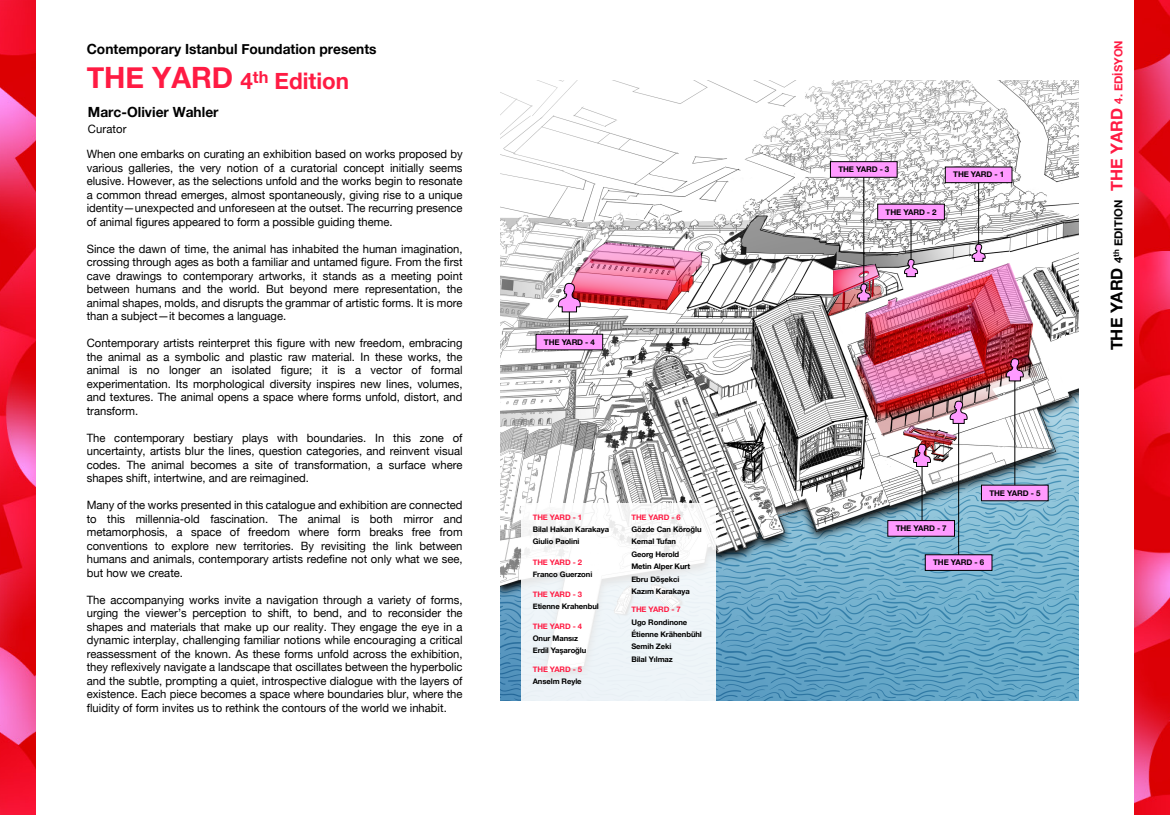
<style>
.page{position:relative;width:1170px;height:815px;background:#fff}
.page>*{position:absolute;margin:0;border:0;box-sizing:border-box;transform-origin:0 0}
.t1{font:700 29.38px "Helvetica Neue";color:#ff1b43}
.t2{font:700 22.88px "Helvetica Neue";color:#ff1b43}
.t3{font:700 14px "Helvetica Neue";color:#000}
.t4{font:11.5px/13.5px "Helvetica Neue";color:#000;text-align:justify}
.t5{font:700 11.25px "Helvetica Neue";color:#ff1b43}
.t6{font:700 7.88px "Helvetica Neue";letter-spacing:-.01em;color:#000}
.t7{font:700 7.62px/12.4px "Helvetica Neue";letter-spacing:-.01em;color:#000}
.t8{font:700 7.62px "Helvetica Neue";letter-spacing:-.01em;color:#ff1b43}
.s1{font-size:16.25px;color:#000}
.s2{color:#000}
.s3{font-size:16.25px}
</style>
<div class="page">
<img style="left:1134px;top:0;width:35px;height:815px">
<img style="left:0;top:0;width:35px;height:815px">
<img style="left:500px;top:81px;width:578px;height:619px">
<hr style="left:978px;top:179px;width:1px;height:74px;background:#000">
<hr style="left:1014px;top:379px;width:1px;height:116px;background:#000">
<hr style="left:569px;top:305px;width:1px;height:33px;background:#000">
<svg style="left:971px;top:240px;width:14px;height:36px"></svg>
<svg style="left:1005px;top:356px;width:18px;height:25px"></svg>
<svg style="left:557px;top:282px;width:23px;height:30px"></svg>
<hr style="left:958px;top:423px;width:1px;height:134px;background:#000">
<hr style="left:910px;top:220px;width:1px;height:42px;background:#000">
<hr style="left:863px;top:176px;width:1px;height:110px;background:#000">
<div style="left:535px;top:334px;width:68px;height:16px;background:#ff9aff"></div>
<svg style="left:904px;top:259px;width:14px;height:32px"></svg>
<svg style="left:856px;top:279px;width:14px;height:36px"></svg>
<div style="left:830px;top:161px;width:67px;height:17px;background:#ff9aff;border:1px solid #000"></div>
<div style="left:877px;top:204px;width:67px;height:16px;background:#ff9aff"></div>
<div style="left:944px;top:167px;width:68px;height:16px;background:#ff9aff;border:1px solid #000"></div>
<div style="left:981px;top:485px;width:67px;height:16px;background:#ff9aff"></div>
<div style="left:924px;top:554px;width:68px;height:17px;background:#ff9aff;border:1px solid #000"></div>
<div style="left:521px;top:504px;width:194px;height:197px;background:linear-gradient(to right,#f6f8f9,#f1f5f8)"></div>
<svg style="left:949px;top:398px;width:18px;height:26px"></svg>
<hr style="left:921px;top:466px;width:1px;height:61px;background:#000">
<div style="left:887px;top:520px;width:67px;height:16px;background:#ff9aff;border:1px solid #000"></div>
<svg style="left:912px;top:441px;width:18px;height:26px"></svg>
<p class="t3" style="left:87px;top:38px;width:291px">Contemporary Istanbul Foundation presents</p>
<h1 class="t1" style="left:87px;top:55px;width:148px">THE YARD</h1>
<p class="t3" style="left:88px;top:101px;width:132px">Marc-Olivier Wahler</p>
<p class="t4" style="left:88px;top:123px;width:40px">Curator</p>
<h2 class="t2" style="left:240px;top:62px;width:110px">4<sup>th</sup> Edition</h2>
<p class="t4" style="left:87px;top:148px;width:377px">When one embarks on curating an exhibition based on works proposed by various galleries, the very notion of a curatorial concept initially seems elusive. However, as the selections unfold and the works begin to resonate a common thread emerges, almost spontaneously, giving rise to a unique identity—unexpected and unforeseen at the outset. The recurring presence of animal figures appeared to form a possible guiding theme.</p>
<p class="t4" style="left:87px;top:243px;width:377px">Since the dawn of time, the animal has inhabited the human imagination, crossing through ages as both a familiar and untamed figure. From the first cave drawings to contemporary artworks, it stands as a meeting point between humans and the world. But beyond mere representation, the animal shapes, molds, and disrupts the grammar of artistic forms. It is more than a subject—it becomes a language.</p>
<p class="t4" style="left:87px;top:337px;width:377px">Contemporary artists reinterpret this figure with new freedom, embracing the animal as a symbolic and plastic raw material. In these works, the animal is no longer an isolated figure; it is a vector of formal experimentation. Its morphological diversity inspires new lines, volumes, and textures. The animal opens a space where forms unfold, distort, and transform.</p>
<p class="t4" style="left:87px;top:432px;width:377px">The contemporary bestiary plays with boundaries. In this zone of uncertainty, artists blur the lines, question categories, and reinvent visual codes. The animal becomes a site of transformation, a surface where shapes shift, intertwine, and are reimagined.</p>
<p class="t4" style="left:87px;top:499px;width:377px">Many of the works presented in this catalogue and exhibition are connected to this millennia-old fascination. The animal is both mirror and metamorphosis, a space of freedom where form breaks free from conventions to explore new territories. By revisiting the link between humans and animals, contemporary artists redefine not only what we see, but how we create.</p>
<p class="t4" style="left:87px;top:594px;width:377px">The accompanying works invite a navigation through a variety of forms, urging the viewer’s perception to shift, to bend, and to reconsider the shapes and materials that make up our reality. They engage the eye in a dynamic interplay, challenging familiar notions while encouraging a critical reassessment of the known. As these forms unfold across the exhibition, they reflexively navigate a landscape that oscillates between the hyperbolic and the subtle, prompting a quiet, introspective dialogue with the layers of existence. Each piece becomes a space where boundaries blur, where the fluidity of form invites us to rethink the contours of the world we inhabit.</p>
<p class="t6" style="left:544px;top:336px;width:52px">THE YARD - 4</p>
<p class="t8" style="left:532px;top:511px;width:51px">THE YARD - 1</p>
<p class="t7" style="left:532px;top:523px;width:78px">Bilal Hakan Karakaya<br>Giulio Paolini</p>
<p class="t8" style="left:532px;top:556px;width:51px">THE YARD - 2</p>
<p class="t7" style="left:532px;top:568px;width:61px">Franco Guerzoni</p>
<p class="t8" style="left:532px;top:588px;width:51px">THE YARD - 3</p>
<p class="t7" style="left:532px;top:600px;width:68px">Etienne Krahenbul</p>
<p class="t8" style="left:532px;top:620px;width:51px">THE YARD - 4</p>
<p class="t7" style="left:532px;top:632px;width:55px">Onur Mansız<br>Erdil Yaşaroğlu</p>
<p class="t8" style="left:532px;top:663px;width:51px">THE YARD - 5</p>
<p class="t7" style="left:532px;top:675px;width:50px">Anselm Reyle</p>
<p class="t8" style="left:631px;top:511px;width:51px">THE YARD - 6</p>
<p class="t7" style="left:631px;top:523px;width:72px">Gözde Can Köroğlu<br>Kemal Tufan<br>Georg Herold<br>Metin Alper Kurt<br>Ebru Döşekci<br>Kazım Karakaya</p>
<p class="t8" style="left:631px;top:604px;width:51px">THE YARD - 7</p>
<p class="t7" style="left:631px;top:616px;width:72px">Ugo Rondinone<br>Étienne Krähenbühl<br>Semih Zeki<br>Bilal Yılmaz</p>
<p class="t6" style="left:838px;top:163px;width:52px">THE YARD - 3</p>
<p class="t6" style="left:885px;top:206px;width:52px">THE YARD - 2</p>
<p class="t6" style="left:953px;top:168px;width:52px">THE YARD - 1</p>
<p class="t6" style="left:989px;top:487px;width:52px">THE YARD - 5</p>
<p class="t6" style="left:895px;top:522px;width:52px">THE YARD - 7</p>
<p class="t6" style="left:933px;top:556px;width:52px">THE YARD - 6</p>
<p class="t5" style="left:1109px;top:350px;width:312px;rotate:-90deg"><span class="s1">THE YARD</span> <span class="s2">4</span><sup>th</sup> <span class="s2">EDITION</span> <span class="s3">THE YARD</span> 4. EDİSYON</p>
</div>
